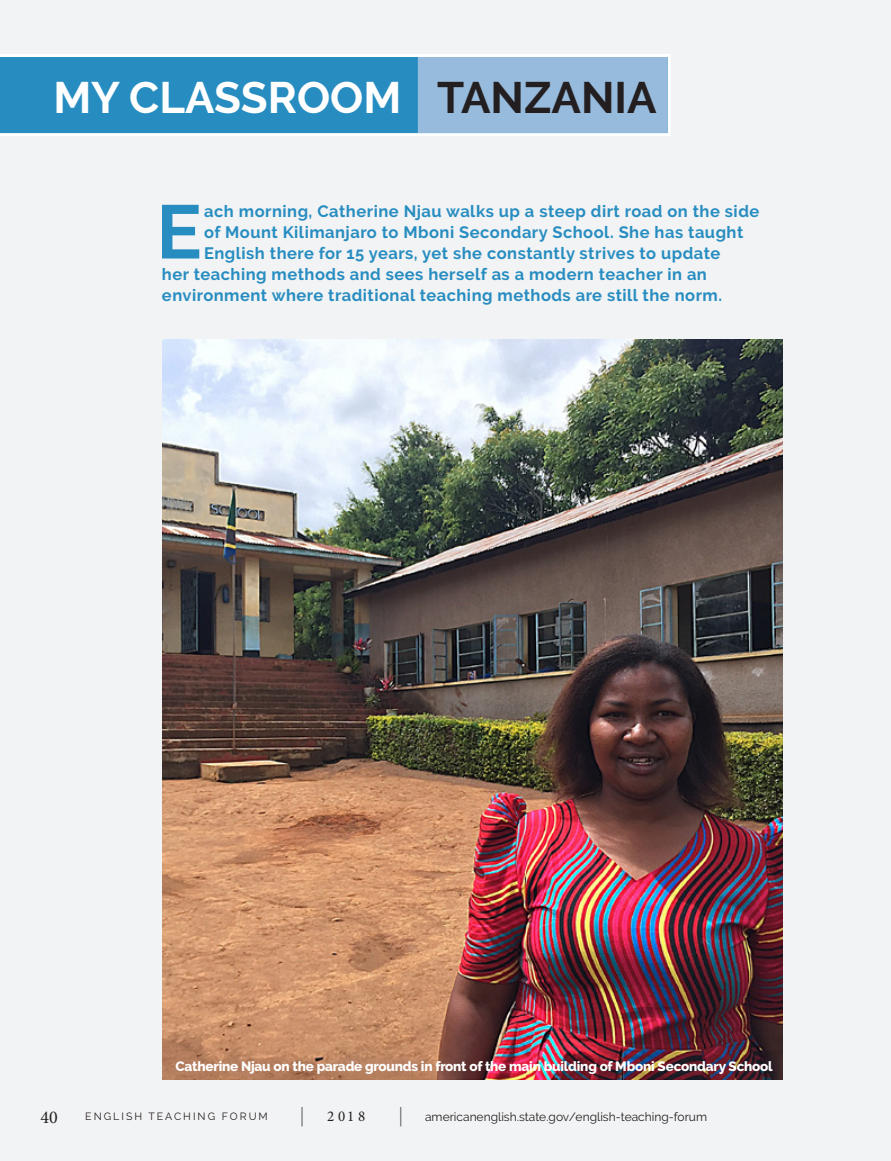
<style>
.page{position:relative;width:891px;height:1161px;background:#f2f3f4}
.page>*{position:absolute;margin:0;border:0;box-sizing:border-box;transform-origin:0 0}
.Dropcap{font:700 75.6px "Raleway";color:#278dc1}
.t1{font:700 43.95px "Raleway";color:#fff}
.t2{font:700 43.95px "Raleway";color:#231f20}
.t3{font:18px "Minion Pro";color:#231f20}
.Dropcap-2{font:700 16.5px "Raleway";letter-spacing:.03em;color:#278dc1}
.t4{font:15px "Minion Pro";color:#231f20}
.t5{font:800 13.5px "Raleway";letter-spacing:-.015em;color:#fff}
.t6{font:12px "Raleway";color:#231f20}
.t7{font:10.5px "Raleway";letter-spacing:.19em;color:#231f20}
</style>
<div class="page">
<svg style="left:301px;top:1107px;width:2px;height:19px"></svg>
<svg style="left:400px;top:1107px;width:1px;height:19px"></svg>
<svg style="left:0;top:54px;width:670px;height:82px;background:#409ac8"></svg>
<div style="left:418px;top:57px;width:250px;height:76px;background:#97bbdc"></div>
<img style="left:162px;top:340px;width:621px;height:740px">
<h1 class="t1" style="left:53px;top:72px;width:349px">MY CLASSROOM</h1>
<h1 class="t2" style="left:437px;top:72px;width:221px">TANZANIA</h1>
<p class="Dropcap" style="left:156px;top:189px;width:47px">E</p>
<p class="Dropcap-2" style="left:204px;top:201px;width:557px">ach morning, Catherine Njau walks up a steep dirt road on the side</p>
<p class="Dropcap-2" style="left:204px;top:222px;width:541px">of Mount Kilimanjaro to Mboni Secondary School. She has taught</p>
<p class="Dropcap-2" style="left:204px;top:243px;width:518px">English there for 15 years, yet she constantly strives to update</p>
<p class="Dropcap-2" style="left:162px;top:264px;width:546px">her teaching methods and sees herself as a modern teacher in an</p>
<p class="Dropcap-2" style="left:162px;top:285px;width:562px">environment where traditional teaching methods are still the norm.</p>
<p class="t5" style="left:176px;top:1059px;width:599px">Catherine Njau on the parade grounds in front of the main building of Mboni Secondary School</p>
<p class="t3" style="left:40px;top:1105px;width:19px">40</p>
<p class="t7" style="left:85px;top:1110px;width:184px">ENGLISH TEACHING FORUM</p>
<p class="t4" style="left:327px;top:1106px;width:40px">2018</p>
<p class="t6" style="left:425px;top:1110px;width:284px">americanenglish.state.gov/english-teaching-forum</p>
</div>
